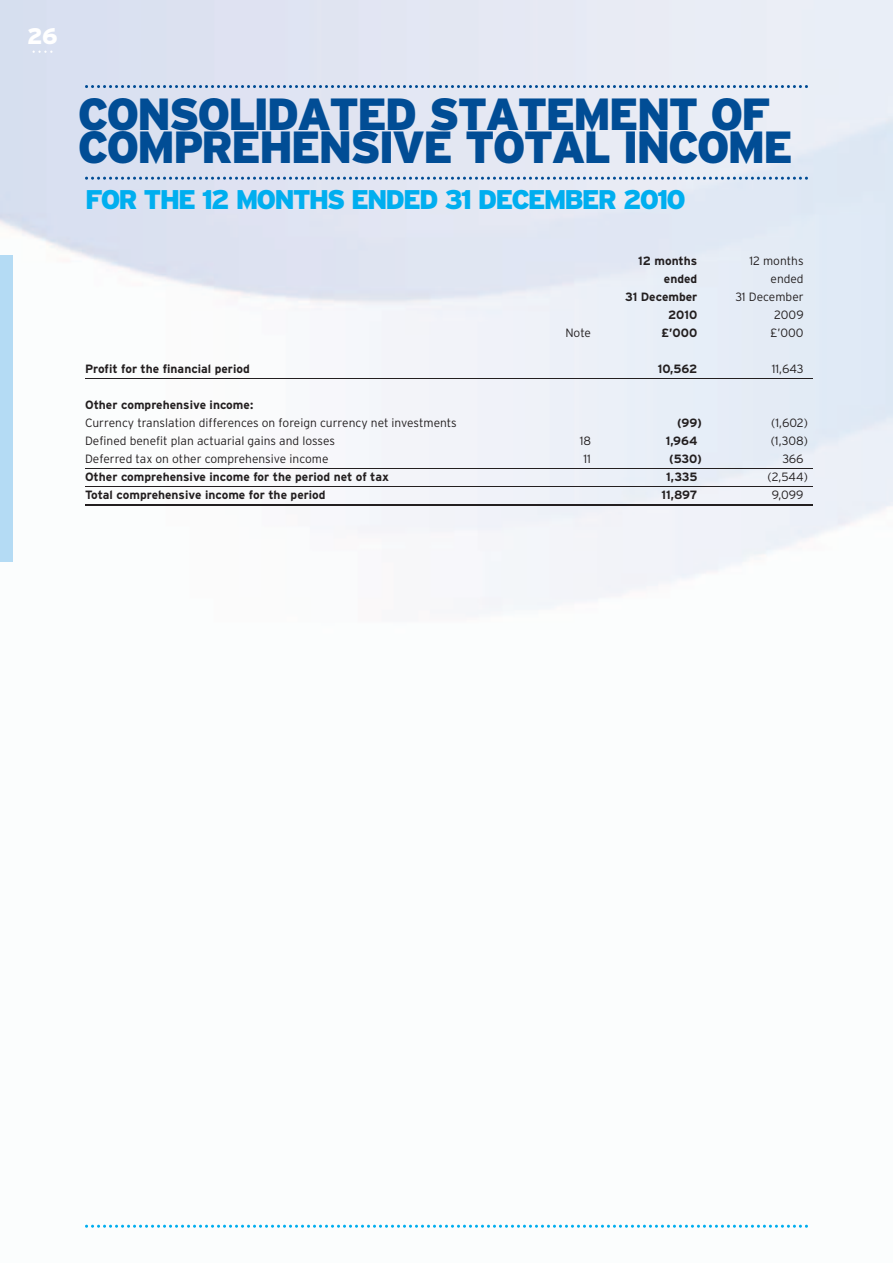
<style>
.page{position:relative;width:893px;height:1263px;background:#fff}
.page>*{position:absolute;margin:0;border:0;box-sizing:border-box;transform-origin:0 0}
.t1{font:900 45px/33px "Interstate";letter-spacing:-.05em;color:#014d95}
.t2{font:900 27px "Interstate";letter-spacing:-.075em;color:#00aeef}
.t3{font:900 22.5px "Interstate";color:#fff}
.t4{font:300 12px "Interstate";color:#231f20}
.t5{font:700 12px "Interstate";color:#231f20}
</style>
<div class="page">
<img style="left:0;top:0;width:893px;height:1225px">
<svg style="left:85px;top:1225px;width:723px;height:3px"></svg>
<svg style="left:33px;top:51px;width:20px;height:2px"></svg>
<div style="left:0;top:255px;width:13px;height:306px;background:#b4dbf4"></div>
<svg style="left:85px;top:85px;width:723px;height:3px;background:#8babce"></svg>
<svg style="left:85px;top:177px;width:723px;height:3px;background:#8fadd0"></svg>
<hr style="left:85px;top:378px;width:727px;height:1px;background:#231f20">
<hr style="left:85px;top:468px;width:727px;height:1px;background:#231f20">
<hr style="left:85px;top:486px;width:727px;height:1px;background:#231f20">
<hr style="left:85px;top:504px;width:727px;height:1px;background:#231f20">
<h3 class="t3" style="left:27px;top:22px;width:32px">26</h3>
<h1 class="t1" style="left:78px;top:97px;width:717px">CONSOLIDATED STATEMENT OF<br>COMPREHENSIVE TOTAL INCOME</h1>
<h2 class="t2" style="left:85px;top:183px;width:602px">FOR THE 12 MONTHS ENDED 31 DECEMBER 2010</h2>
<p class="t5" style="left:638px;top:253px;width:61px">12 months</p>
<p class="t4" style="left:749px;top:253px;width:56px">12 months</p>
<p class="t5" style="left:664px;top:271px;width:35px">ended</p>
<p class="t4" style="left:770px;top:271px;width:35px">ended</p>
<p class="t5" style="left:625px;top:289px;width:74px">31 December</p>
<p class="t4" style="left:735px;top:289px;width:70px">31 December</p>
<p class="t5" style="left:668px;top:307px;width:31px">2010</p>
<p class="t4" style="left:774px;top:307px;width:31px">2009</p>
<p class="t4" style="left:565px;top:325px;width:27px">Note</p>
<p class="t5" style="left:661px;top:325px;width:38px">£’000</p>
<p class="t4" style="left:770px;top:325px;width:35px">£’000</p>
<p class="t5" style="left:85px;top:361px;width:166px">Profit for the financial period</p>
<p class="t5" style="left:658px;top:361px;width:41px">10,562</p>
<p class="t4" style="left:772px;top:361px;width:33px">11,643</p>
<p class="t5" style="left:85px;top:397px;width:170px">Other comprehensive income:</p>
<p class="t4" style="left:85px;top:415px;width:373px">Currency translation differences on foreign currency net investments</p>
<p class="t5" style="left:677px;top:415px;width:26px">(99)</p>
<p class="t4" style="left:771px;top:415px;width:38px">(1,602)</p>
<p class="t4" style="left:85px;top:433px;width:251px">Defined benefit plan actuarial gains and losses</p>
<p class="t4" style="left:580px;top:433px;width:13px">18</p>
<p class="t5" style="left:666px;top:433px;width:33px">1,964</p>
<p class="t4" style="left:771px;top:433px;width:39px">(1,308)</p>
<p class="t4" style="left:85px;top:451px;width:245px">Deferred tax on other comprehensive income</p>
<p class="t4" style="left:584px;top:451px;width:9px">11</p>
<p class="t5" style="left:669px;top:451px;width:34px">(530)</p>
<p class="t4" style="left:782px;top:451px;width:23px">366</p>
<p class="t5" style="left:85px;top:469px;width:305px">Other comprehensive income for the period net of tax</p>
<p class="t5" style="left:666px;top:469px;width:33px">1,335</p>
<p class="t4" style="left:767px;top:469px;width:42px">(2,544)</p>
<p class="t5" style="left:85px;top:487px;width:242px">Total comprehensive income for the period</p>
<p class="t5" style="left:662px;top:487px;width:37px">11,897</p>
<p class="t4" style="left:772px;top:487px;width:33px">9,099</p>
</div>
